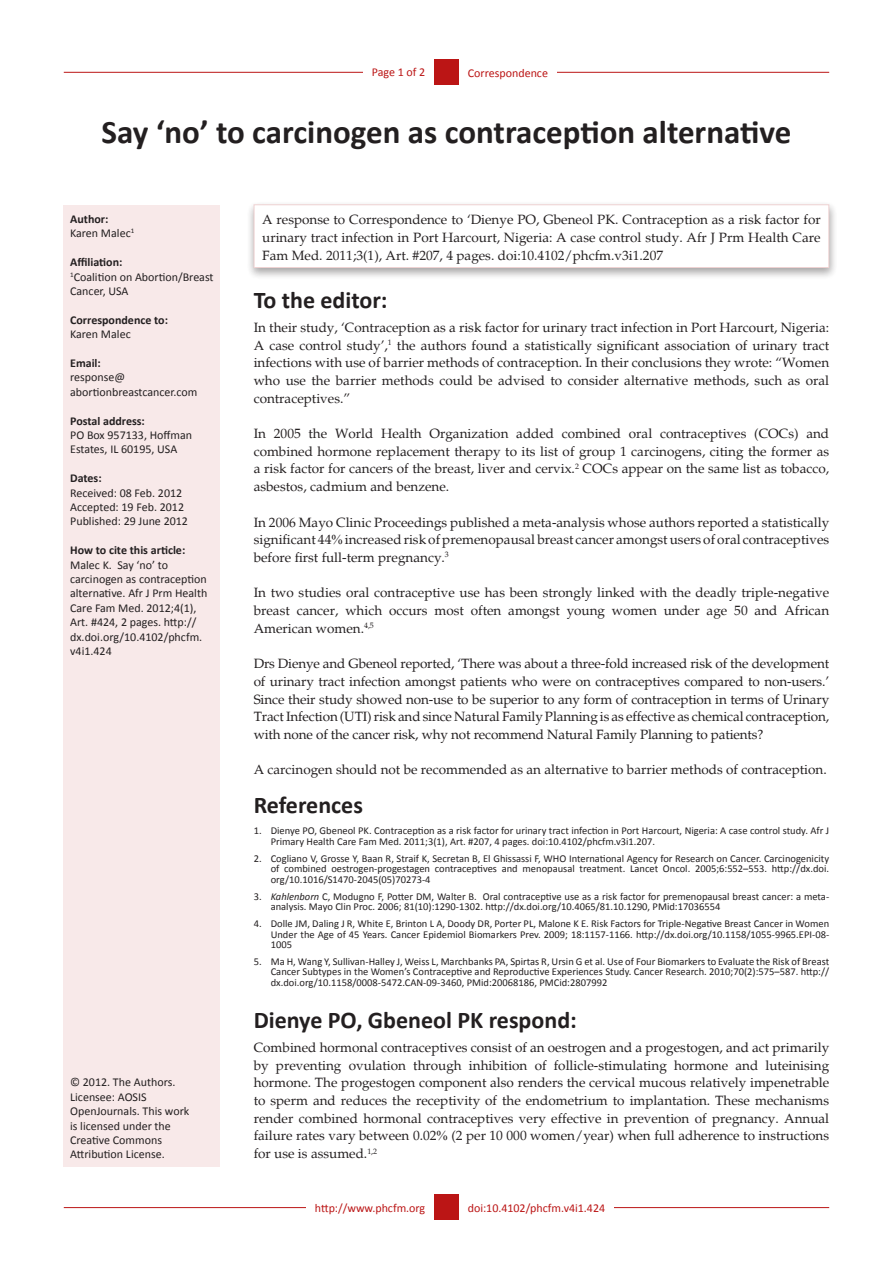
<style>
.page{position:relative;width:893px;height:1263px;background:#fff}
.page>*{position:absolute;margin:0;border:0;box-sizing:border-box;transform-origin:0 0}
.t1{font:700 33px "Calibri";color:#231f20}
.Default{font:700 24px "Calibri";color:#231f20}
.Default-2{font:13.5px/17.7px "Palatino";color:#231f20;text-align:justify}
.No_Spacing{font:12px/14.4px "Calibri";color:#231f20}
.Default-3{font:12px/14.4px "Calibri";color:#231f20}
.t2{font:12px "Calibri";color:#bb1515}
.Default-4{font:700 12px "Calibri";color:#231f20}
.t3{font:10.5px/10.5px "Calibri";color:#231f20;text-align:justify}
.s1{font-weight:700}
.s2{font-family:"Times New Roman"}
.s3{font-style:italic}
</style>
<div class="page">
<hr style="left:64px;top:72px;width:765px;height:1px;background:#bb1515">
<hr style="left:64px;top:1207px;width:765px;height:1px;background:#bb1515">
<div style="left:434px;top:1194px;width:25px;height:26px;background:#bb1515"></div>
<div style="left:434px;top:59px;width:25px;height:26px;background:#bb1515"></div>
<div style="left:459px;top:59px;width:97px;height:26px;background:#fff"></div>
<div style="left:459px;top:1194px;width:155px;height:26px;background:#fff"></div>
<div style="left:306px;top:1194px;width:128px;height:26px;background:#fff"></div>
<div style="left:64px;top:205px;width:156px;height:962px;background:#f8e9e9"></div>
<div style="left:363px;top:59px;width:71px;height:26px;background:#fff"></div>
<div style="left:246px;top:200px;width:592px;height:80px;background:#231f20;opacity:.75"></div>
<div style="left:254px;top:204px;width:575px;height:64px;background:#fff"></div>
<p class="t2" style="left:372px;top:65px;width:55px">Page 1 of 2</p>
<p class="t2" style="left:468px;top:65px;width:82px">Correspondence</p>
<p class="t1" style="left:102px;top:111px;width:691px">Say ‘no’ to carcinogen as contraception alternative</p>
<p class="Default-4" style="left:70px;top:212px;width:40px">Author:</p>
<p class="Default-3" style="left:70px;top:226px;width:66px">Karen Malec<sup>1</sup></p>
<p class="Default-4" style="left:70px;top:255px;width:54px">Affiliation:</p>
<p class="Default-3" style="left:70px;top:269px;width:145px"><sup>1</sup>Coalition on Abortion/Breast<br>Cancer, USA</p>
<p class="Default-4" style="left:70px;top:312px;width:99px">Correspondence to:</p>
<p class="Default-3" style="left:70px;top:326px;width:62px">Karen Malec</p>
<p class="Default-4" style="left:70px;top:356px;width:32px">Email:</p>
<p class="Default-3" style="left:70px;top:370px;width:129px">response@ abortionbreastcancer.com</p>
<p class="Default-4" style="left:70px;top:413px;width:76px">Postal address:</p>
<p class="Default-3" style="left:70px;top:427px;width:124px">PO Box 957133, Hoffman<br>Estates, IL 60195, USA</p>
<p class="Default-4" style="left:70px;top:471px;width:33px">Dates:</p>
<p class="Default-3" style="left:70px;top:485px;width:114px">Received: 08 Feb. 2012</p>
<p class="Default-3" style="left:70px;top:499px;width:115px">Accepted: 19 Feb. 2012</p>
<p class="Default-3" style="left:70px;top:514px;width:119px">Published: 29 June 2012</p>
<p class="No_Spacing" style="left:70px;top:542px;width:139px"><span class="s1">How to cite this article:<br></span>Malec K. Say ‘no’ to carcinogen as contraception alternative. Afr J Prm Health<br>Care Fam Med. 2012;4(1),<br>Art. #424, 2 pages. http:// dx.doi.org/10.4102/phcfm. v4i1.424</p>
<p class="No_Spacing" style="left:70px;top:1074px;width:107px">© 2012. The Authors.</p>
<p class="No_Spacing" style="left:70px;top:1089px;width:121px">Licensee: AOSIS<br>OpenJournals. This work</p>
<p class="No_Spacing" style="left:70px;top:1118px;width:102px">is licensed under the</p>
<p class="No_Spacing" style="left:70px;top:1132px;width:93px">Creative Commons</p>
<p class="No_Spacing" style="left:70px;top:1146px;width:96px">Attribution License.</p>
<p class="Default-2" style="left:262px;top:211px;width:560px">A response to Correspondence to ‘Dienye PO, Gbeneol PK. Contraception as a risk factor for urinary tract infection in Port Harcourt, Nigeria: A case control study. Afr J Prm Health Care Fam Med. 2011;3(1), Art. #207, 4 pages. doi:10.4102/phcfm.v3i1.207</p>
<p class="Default" style="left:254px;top:285px;width:135px">To the editor:</p>
<p class="Default-2" style="left:254px;top:319px;width:577px">In their study, ‘Contraception as a risk factor for urinary tract infection in Port Harcourt, Nigeria:<br>A case control study’,<sup>1</sup> the authors found a statistically significant association of urinary tract infections with use of barrier methods of contraception. In their conclusions they wrote: “Women who use the barrier methods could be advised to consider alternative methods, such as oral contraceptives.”</p>
<p class="Default-2" style="left:254px;top:425px;width:577px">In 2005 the World Health Organization added combined oral contraceptives (COCs) and combined hormone replacement therapy to its list of group 1 carcinogens, citing the former as a risk factor for cancers of the breast, liver and cervix.<sup>2</sup> COCs appear on the same list as tobacco, asbestos, cadmium and benzene.</p>
<p class="Default-2" style="left:254px;top:513px;width:577px">In 2006 Mayo Clinic Proceedings published a meta-analysis whose authors reported a statistically significant 44<span class="s2">%</span> increased risk of premenopausal breast cancer amongst users of oral contraceptives before first full-term pregnancy.<sup>3</sup></p>
<p class="Default-2" style="left:254px;top:584px;width:577px">In two studies oral contraceptive use has been strongly linked with the deadly triple-negative breast cancer, which occurs most often amongst young women under age 50 and African American women.<sup>4,5</sup></p>
<p class="Default-2" style="left:254px;top:655px;width:577px">Drs Dienye and Gbeneol reported, ‘There was about a three-fold increased risk of the development of urinary tract infection amongst patients who were on contraceptives compared to non-users.’ Since their study showed non-use to be superior to any form of contraception in terms of Urinary Tract Infection (UTI) risk and since Natural Family Planning is as effective as chemical contraception, with none of the cancer risk, why not recommend Natural Family Planning to patients?</p>
<p class="Default-2" style="left:254px;top:761px;width:574px">A carcinogen should not be recommended as an alternative to barrier methods of contraception.</p>
<p class="Default" style="left:254px;top:790px;width:111px">References</p>
<p class="t3" style="left:271px;top:825px;width:560px;text-indent:-17px">1. Dienye PO, Gbeneol PK. Contraception as a risk factor for urinary tract infection in Port Harcourt, Nigeria: A case control study. Afr J<br>Primary Health Care Fam Med. 2011;3(1), Art. #207, 4 pages. doi:10.4102/phcfm.v3i1.207.</p>
<p class="t3" style="left:271px;top:852px;width:560px;text-indent:-17px">2. Cogliano V, Grosse Y, Baan R, Straif K, Secretan B, El Ghissassi F, WHO International Agency for Research on Cancer. Carcinogenicity of combined oestrogen-progestagen contraceptives and menopausal treatment. Lancet Oncol. 2005;6:552–553. http://dx.doi. org/10.1016/S1470-2045(05)70273-4</p>
<p class="t3" style="left:271px;top:890px;width:560px;text-indent:-17px">3. <span class="s3">Kahlenborn</span> C, Modugno F, Potter DM, Walter B. Oral contraceptive use as a risk factor for premenopausal breast cancer: a meta&shy;analysis. Mayo Clin Proc. 2006; 81(10):1290-1302. http://dx.doi.org/10.4065/81.10.1290, PMid:17036554</p>
<p class="t3" style="left:271px;top:918px;width:560px;text-indent:-17px">4. Dolle JM, Daling J R, White E, Brinton L A, Doody DR, Porter PL, Malone K E. Risk Factors for Triple-Negative Breast Cancer in Women Under the Age of 45 Years. Cancer Epidemiol Biomarkers Prev. 2009; 18:1157-1166. http://dx.doi.org/10.1158/1055-9965.EPI-08- 1005</p>
<p class="t3" style="left:271px;top:956px;width:560px;text-indent:-17px">5. Ma H, Wang Y, Sullivan-Halley J, Weiss L, Marchbanks PA, Spirtas R, Ursin G et al. Use of Four Biomarkers to Evaluate the Risk of Breast Cancer Subtypes in the Women’s Contraceptive and Reproductive Experiences Study. Cancer Research. 2010;70(2):575–587. http:// dx.doi.org/10.1158/0008-5472.CAN-09-3460, PMid:20068186, PMCid:2807992</p>
<p class="Default" style="left:254px;top:1005px;width:325px">Dienye PO, Gbeneol PK respond:</p>
<p class="Default-2" style="left:254px;top:1039px;width:577px">Combined hormonal contraceptives consist of an oestrogen and a progestogen, and act primarily by preventing ovulation through inhibition of follicle-stimulating hormone and luteinising hormone. The progestogen component also renders the cervical mucous relatively impenetrable to sperm and reduces the receptivity of the endometrium to implantation. These mechanisms render combined hormonal contraceptives very effective in prevention of pregnancy. Annual failure rates vary between 0.02<span class="s2">%</span> (2 per 10 000 women/year) when full adherence to instructions for use is assumed.<sup>1,2</sup></p>
<p class="t2" style="left:315px;top:1200px;width:112px">http://www.phcfm.org</p>
<p class="t2" style="left:468px;top:1200px;width:139px">doi:10.4102/phcfm.v4i1.424</p>
</div>
